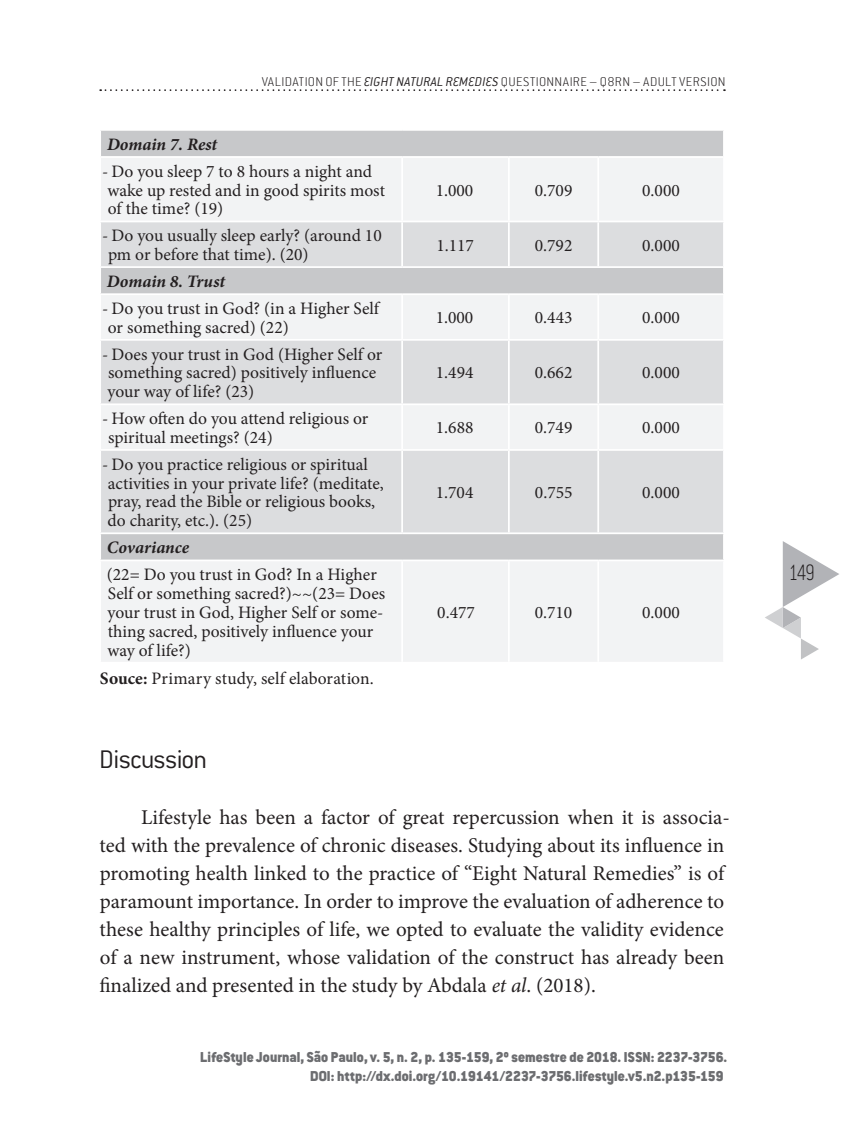
<style>
.page{position:relative;width:844px;height:1141px;background:#fff}
.page>*{position:absolute;margin:0;border:0;box-sizing:border-box;transform-origin:0 0}
.t1{font:300 28px "Conduit ITC Std";letter-spacing:-.03em;color:#231f20}
.t2{font:200 24.5px "Conduit ITC Std";color:#231f20;scale:.75 1}
.t3{font:21px/28px "Minion Pro";color:#231f20}
.t4{font:17.5px/18.9px "Minion Pro";color:#231f20}
.t5{font:italic 700 17.5px "Minion Pro";color:#231f20}
.t6{font:900 15.75px/18.9px "Conduit ITC Std";letter-spacing:.005em;color:#6c6d70;text-align:right;scale:.91 1}
.t7{font:200 14px "Conduit ITC Std";letter-spacing:.02em;color:#231f20}
.s1{font-weight:300;font-style:italic}
.s2{font-weight:700}
.s3{font-style:italic}
</style>
<div class="page">
<svg style="left:765px;top:541px;width:74px;height:119px"></svg>
<svg style="left:100px;top:89px;width:624px;height:2px"></svg>
<div style="left:101px;top:131px;width:622px;height:25px;background:#c7c8ca"></div>
<svg style="left:101px;top:158px;width:622px;height:504px;fill:#f2f3f4"></svg>
<svg style="left:101px;top:222px;width:622px;height:310px;fill:#dcdddf"></svg>
<hr style="left:401px;top:158px;width:2px;height:63px;background:#fff">
<hr style="left:508px;top:158px;width:1px;height:63px;background:#fff">
<hr style="left:597px;top:158px;width:2px;height:63px;background:#fff">
<hr style="left:99px;top:221px;width:303px;height:1px;background:#fff">
<hr style="left:402px;top:221px;width:106px;height:1px;background:#fff">
<hr style="left:401px;top:222px;width:2px;height:44px;background:#fff">
<hr style="left:508px;top:221px;width:90px;height:1px;background:#fff">
<hr style="left:508px;top:222px;width:1px;height:44px;background:#fff">
<hr style="left:598px;top:221px;width:126px;height:1px;background:#fff">
<hr style="left:597px;top:222px;width:2px;height:44px;background:#fff">
<hr style="left:99px;top:266px;width:303px;height:2px;background:#fff">
<hr style="left:402px;top:266px;width:322px;height:2px;background:#fff">
<hr style="left:99px;top:293px;width:303px;height:2px;background:#fff">
<hr style="left:402px;top:293px;width:106px;height:2px;background:#fff">
<hr style="left:401px;top:295px;width:2px;height:44px;background:#fff">
<hr style="left:508px;top:293px;width:90px;height:2px;background:#fff">
<hr style="left:508px;top:295px;width:1px;height:44px;background:#fff">
<hr style="left:598px;top:293px;width:126px;height:2px;background:#fff">
<hr style="left:597px;top:295px;width:2px;height:44px;background:#fff">
<hr style="left:99px;top:339px;width:303px;height:2px;background:#fff">
<hr style="left:402px;top:339px;width:106px;height:2px;background:#fff">
<hr style="left:401px;top:341px;width:2px;height:62px;background:#fff">
<hr style="left:508px;top:339px;width:90px;height:2px;background:#fff">
<hr style="left:508px;top:341px;width:1px;height:62px;background:#fff">
<hr style="left:598px;top:339px;width:126px;height:2px;background:#fff">
<hr style="left:597px;top:341px;width:2px;height:62px;background:#fff">
<hr style="left:99px;top:403px;width:303px;height:2px;background:#fff">
<hr style="left:402px;top:403px;width:106px;height:2px;background:#fff">
<hr style="left:401px;top:405px;width:2px;height:44px;background:#fff">
<hr style="left:508px;top:403px;width:90px;height:2px;background:#fff">
<hr style="left:508px;top:405px;width:1px;height:44px;background:#fff">
<hr style="left:598px;top:403px;width:126px;height:2px;background:#fff">
<hr style="left:597px;top:405px;width:2px;height:44px;background:#fff">
<hr style="left:99px;top:449px;width:303px;height:2px;background:#fff">
<hr style="left:402px;top:449px;width:106px;height:2px;background:#fff">
<hr style="left:401px;top:451px;width:2px;height:81px;background:#fff">
<hr style="left:508px;top:449px;width:90px;height:2px;background:#fff">
<hr style="left:508px;top:451px;width:1px;height:81px;background:#fff">
<hr style="left:598px;top:449px;width:126px;height:2px;background:#fff">
<hr style="left:597px;top:451px;width:2px;height:81px;background:#fff">
<hr style="left:99px;top:532px;width:303px;height:2px;background:#fff">
<hr style="left:402px;top:532px;width:322px;height:2px;background:#fff">
<hr style="left:99px;top:560px;width:303px;height:1px;background:#fff">
<hr style="left:402px;top:560px;width:106px;height:1px;background:#fff">
<hr style="left:401px;top:561px;width:2px;height:101px;background:#fff">
<hr style="left:508px;top:560px;width:90px;height:1px;background:#fff">
<hr style="left:508px;top:561px;width:1px;height:101px;background:#fff">
<hr style="left:598px;top:560px;width:126px;height:1px;background:#fff">
<hr style="left:597px;top:561px;width:2px;height:101px;background:#fff">
<p class="t7" style="left:262px;top:73px;width:465px">VALIDATION OF THE <span class="s1">EIGHT NATURAL REMEDIES</span> QUESTIONNAIRE – Q8RN – ADULT VERSION</p>
<p class="t5" style="left:107px;top:134px;width:111px">Domain 7. Rest</p>
<p class="t4" style="left:107px;top:163px;width:279px;text-indent:-5px">- Do you sleep 7 to 8 hours a night and wake up rested and in good spirits most of the time? (19)</p>
<p class="t4" style="left:435px;top:182px;width:39px">1.000</p>
<p class="t4" style="left:534px;top:182px;width:39px">0.709</p>
<p class="t4" style="left:642px;top:182px;width:39px">0.000</p>
<p class="t4" style="left:108px;top:228px;width:275px;text-indent:-6px">- Do you usually sleep early? (around 10 pm or before that time). (20)</p>
<p class="t4" style="left:436px;top:237px;width:39px">1.117</p>
<p class="t4" style="left:534px;top:237px;width:39px">0.792</p>
<p class="t4" style="left:642px;top:237px;width:39px">0.000</p>
<p class="t5" style="left:107px;top:271px;width:119px">Domain 8. Trust</p>
<p class="t4" style="left:108px;top:300px;width:272px;text-indent:-6px">- Do you trust in God? (in a Higher Self or something sacred) (22)</p>
<p class="t4" style="left:435px;top:310px;width:39px">1.000</p>
<p class="t4" style="left:534px;top:310px;width:39px">0.443</p>
<p class="t4" style="left:642px;top:310px;width:39px">0.000</p>
<p class="t4" style="left:107px;top:346px;width:276px;text-indent:-5px">- Does your trust in God (Higher Self or something sacred) positively influence your way of life? (23)</p>
<p class="t4" style="left:436px;top:365px;width:39px">1.494</p>
<p class="t4" style="left:534px;top:365px;width:39px">0.662</p>
<p class="t4" style="left:642px;top:365px;width:39px">0.000</p>
<p class="t4" style="left:108px;top:410px;width:262px;text-indent:-6px">- How often do you attend religious or spiritual meetings? (24)</p>
<p class="t4" style="left:436px;top:420px;width:39px">1.688</p>
<p class="t4" style="left:534px;top:420px;width:39px">0.749</p>
<p class="t4" style="left:642px;top:420px;width:39px">0.000</p>
<p class="t4" style="left:108px;top:456px;width:277px;text-indent:-6px">- Do you practice religious or spiritual activities in your private life? (meditate, pray, read the Bible or religious books, do charity, etc.). (25)</p>
<p class="t4" style="left:435px;top:484px;width:39px">1.704</p>
<p class="t4" style="left:535px;top:484px;width:39px">0.755</p>
<p class="t4" style="left:642px;top:484px;width:39px">0.000</p>
<p class="t5" style="left:107px;top:537px;width:83px">Covariance</p>
<p class="t4" style="left:107px;top:567px;width:280px">(22= Do you trust in God? In a Higher Self or something sacred?)~~(23= Does your trust in God, Higher Self or some&shy;thing sacred, positively influence your way of life?)</p>
<p class="t4" style="left:100px;top:670px;width:275px"><span class="s2">Souce:</span> Primary study, self elaboration.</p>
<h1 class="t1" style="left:99px;top:742px;width:109px">Discussion</h1>
<p class="t4" style="left:437px;top:604px;width:39px">0.477</p>
<p class="t4" style="left:534px;top:604px;width:39px">0.710</p>
<p class="t4" style="left:642px;top:604px;width:39px">0.000</p>
<p class="t3" style="left:99px;top:805px;width:631px;text-indent:42px">Lifestyle has been a factor of great repercussion when it is associa&shy;ted with the prevalence of chronic diseases. Studying about its influence in promoting health linked to the practice of “Eight Natural Remedies” is of paramount importance. In order to improve the evaluation of adherence to these healthy principles of life, we opted to evaluate the validity evidence of a new instrument, whose validation of the construct has already been finalized and presented in the study by Abdala <span class="s3">et al</span>. (2018).</p>
<p class="t6" style="left:200px;top:1049px;width:580px">LifeStyle Journal, São Paulo, v. 5, n. 2, p. 135-159, 2º semestre de 2018. ISSN: 2237-3756.<br>DOI: http://dx.doi.org/10.19141/2237-3756.lifestyle.v5.n2.p135-159</p>
<h2 class="t2" style="left:788px;top:557px;width:36px">149</h2>
</div>
